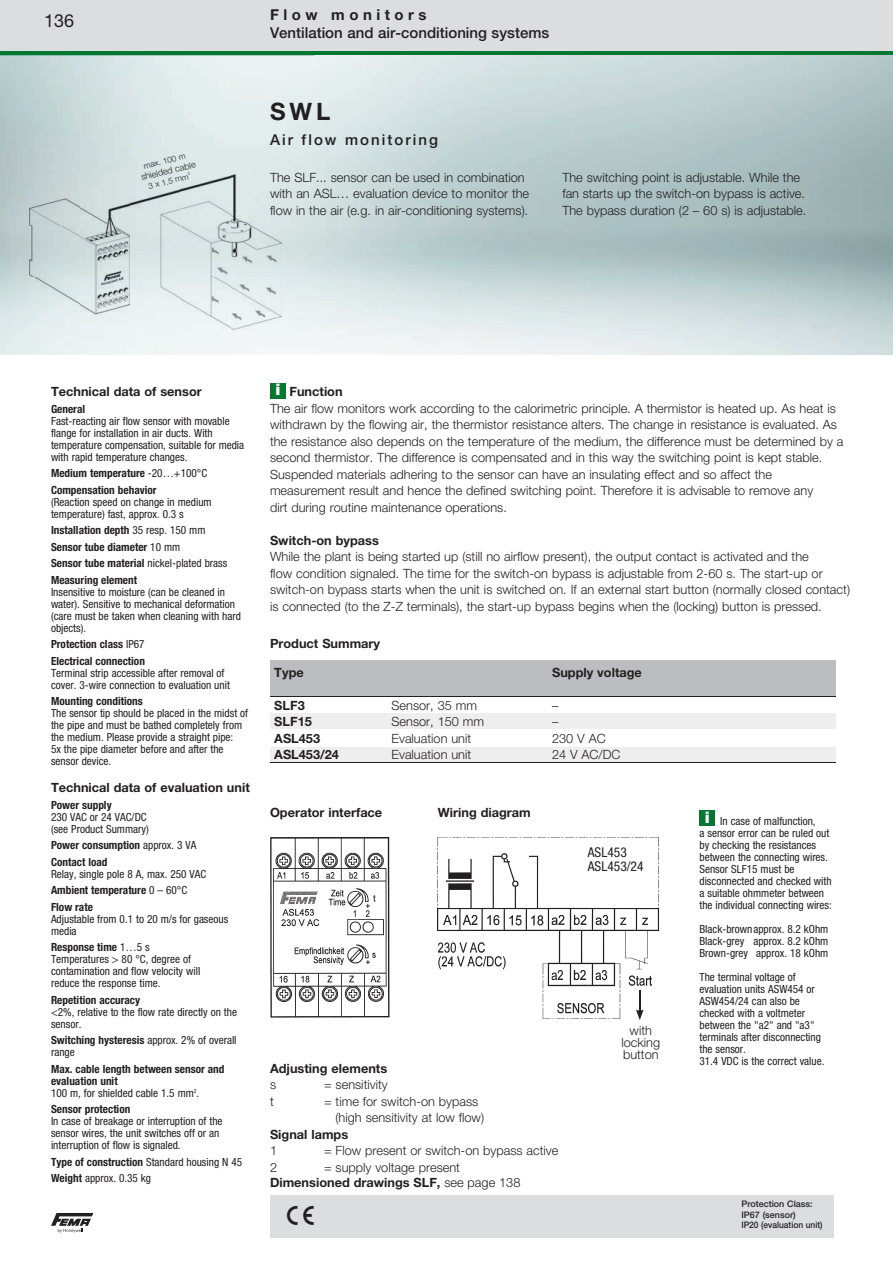
<style>
.page{position:relative;width:893px;height:1263px;background:#fff}
.page>*{position:absolute;margin:0;border:0;box-sizing:border-box;transform-origin:0 0}
.t1{font:27px "Logos Centra Buerkle";color:#231f20}
.t2{font:700 24px "Helvetica Neue LT Pro";color:#231f20}
.t3{font:18px "Helvetica Neue LT Pro";color:#231f20}
.t4{font:900 15.9px "Helvetica Neue LT Pro";color:#fff}
.t5{font:500 15px "Helvetica Neue LT Pro";color:#231f20}
.t6{font:500 15px "Helvetica Neue LT Pro";letter-spacing:.135em;color:#231f20}
.t7{font:700 15px "Helvetica Neue LT Pro";letter-spacing:.3em;color:#231f20}
.t8{font:condensed 13.5px/14.2px "Helvetica Neue LT Pro";color:#231f20}
.t9{font:300 12.75px/16.5px "Helvetica Neue LT Pro";color:#231f20}
.t10{font:700 12.75px "Helvetica Neue LT Pro";color:#231f20}
.t11{font:condensed 11.25px/12px "Helvetica Neue LT Pro";color:#231f20}
.t12{font:700 condensed 11.25px/16.5px "Helvetica Neue LT Pro";color:#231f20}
.t13{font:500 9px/10.8px "Helvetica Neue LT Pro";color:#231f20}
.t14{font:300 9px "Helvetica Neue LT Pro";color:#231f20}
.t15{font:300 8.25px "Helvetica Neue LT Pro";color:#231f20}
.s1{font-weight:400}
.s2{font-weight:700}
</style>
<div class="page">
<div style="left:0;top:0;width:893px;height:51px;background:#dcdddf"></div>
<hr style="left:0;top:51px;width:893px;height:4px;background:#057732">
<svg style="left:51px;top:1213px;width:42px;height:20px"></svg>
<div style="left:270px;top:1195px;width:563px;height:42px;background:#dcdddf"></div>
<img style="left:0;top:205px;width:52px;height:150px">
<img style="left:30px;top:174px;width:252px;height:155px">
<div style="left:270px;top:383px;width:16px;height:15px;background:#057732"></div>
<div style="left:699px;top:810px;width:16px;height:16px;background:#057732"></div>
<img style="left:270px;top:837px;width:119px;height:181px">
<img style="left:437px;top:837px;width:223px;height:183px">
<div style="left:579px;top:847px;width:77px;height:31px;background:#fff"></div>
<div style="left:270px;top:713px;width:565px;height:16px;background:#eeeeef"></div>
<div style="left:270px;top:747px;width:565px;height:16px;background:#eeeeef"></div>
<div style="left:270px;top:660px;width:565px;height:37px;background:#bcbdc0"></div>
<hr style="left:270px;top:696px;width:566px;height:1px;background:#231f20">
<hr style="left:270px;top:763px;width:566px;height:1px;background:#231f20">
<h3 class="t3" style="left:44px;top:10px;width:32px">136</h3>
<p class="t15" style="left:142px;top:161px;width:45px;rotate:-14deg">max. 100 m</p>
<p class="t14" style="left:140px;top:172px;width:57px;rotate:-14deg">shielded cable</p>
<p class="t15" style="left:147px;top:181px;width:43px;rotate:-14deg">3 x 1.5 mm</p>
<h3 class="t7" style="left:270px;top:5px;width:158px">Flow monitors</h3>
<h3 class="t5" style="left:270px;top:24px;width:281px">Ventilation and air-conditioning systems</h3>
<h2 class="t2" style="left:270px;top:96px;width:62px">SWL</h2>
<h3 class="t6" style="left:270px;top:131px;width:169px">Air flow monitoring</h3>
<p class="t9" style="left:270px;top:168px;width:261px">The SLF... sensor can be used in combination with an ASL… evaluation device to monitor the flow in the air (e.g. in air-conditioning systems).</p>
<p class="t9" style="left:562px;top:168px;width:245px">The switching point is adjustable. While the fan starts up the switch-on bypass is active.<br>The bypass duration (2 – 60 s) is adjustable.</p>
<p class="t10" style="left:51px;top:384px;width:152px">Technical data of sensor</p>
<p class="t12" style="left:51px;top:400px;width:36px">General</p>
<p class="t11" style="left:51px;top:414px;width:195px">Fast-reacting air flow sensor with movable flange for installation in air ducts. With temperature compensation, suitable for media with rapid temperature changes.</p>
<p class="t12" style="left:51px;top:465px;width:158px">Medium temperature <span class="s1">-20…+100°C<br></span>Compensation behavior</p>
<p class="t11" style="left:51px;top:495px;width:162px">(Reaction speed on change in medium temperature) fast, approx. 0.3 s</p>
<p class="t12" style="left:51px;top:522px;width:178px">Installation depth <span class="s1">35 resp. 150 mm<br></span>Sensor tube diameter <span class="s1">10 mm<br></span>Sensor tube material <span class="s1">nickel-plated brass<br></span>Measuring element</p>
<p class="t11" style="left:51px;top:585px;width:191px">Insensitive to moisture (can be cleaned in water). Sensitive to mechanical deformation (care must be taken when cleaning with hard objects).</p>
<p class="t12" style="left:51px;top:636px;width:95px">Protection class <span class="s1">IP67<br></span>Electrical connection</p>
<p class="t11" style="left:51px;top:666px;width:180px">Terminal strip accessible after removal of cover. 3-wire connection to evaluation unit</p>
<p class="t12" style="left:51px;top:693px;width:93px">Mounting conditions</p>
<p class="t11" style="left:51px;top:707px;width:199px">The sensor tip should be placed in the midst of the pipe and must be bathed completely from the medium. Please provide a straight pipe:<br>5x the pipe diameter before and after the sensor device.</p>
<p class="t10" style="left:51px;top:780px;width:200px">Technical data of evaluation unit</p>
<p class="t12" style="left:51px;top:796px;width:62px">Power supply</p>
<p class="t11" style="left:51px;top:810px;width:99px">230 VAC or 24 VAC/DC (see Product Summary)</p>
<p class="t12" style="left:51px;top:837px;width:147px">Power consumption <span class="s1">approx. 3 VA<br></span>Contact load</p>
<p class="t11" style="left:51px;top:865px;width:157px;line-height:16.5px">Relay, single pole 8 A, max. 250 VAC<br><span class="s2">Ambient temperature</span> 0 – 60°C<br><span class="s2">Flow rate</span></p>
<p class="t11" style="left:51px;top:912px;width:179px">Adjustable from 0.1 to 20 m/s for gaseous media</p>
<p class="t11" style="left:51px;top:941px;width:151px"><span class="s2">Response time</span> 1…5 s<br>Temperatures &gt; 80 °C, degree of contamination and flow velocity will reduce the response time.</p>
<p class="t12" style="left:51px;top:991px;width:91px">Repetition accuracy</p>
<p class="t11" style="left:51px;top:1005px;width:188px">&lt;2%, relative to the flow rate directly on the sensor.</p>
<p class="t11" style="left:51px;top:1034px;width:187px"><span class="s2">Switching hysteresis</span> approx. 2% of overall range</p>
<p class="t12" style="left:51px;top:1063px;width:175px;line-height:12px">Max. cable length between sensor and evaluation unit<br><span class="s1">100 m, for shielded cable 1.5 mm</span><sup>2</sup><span class="s1">.</span></p>
<p class="t12" style="left:51px;top:1101px;width:81px">Sensor protection</p>
<p class="t11" style="left:51px;top:1115px;width:173px">In case of breakage or interruption of the sensor wires, the unit switches off or an interruption of flow is signaled.</p>
<p class="t11" style="left:51px;top:1153px;width:193px;line-height:16.5px"><span class="s2">Type of construction</span> Standard housing N 45<br><span class="s2">Weight</span> approx. 0.35 kg</p>
<h3 class="t4" style="left:275px;top:380px;width:7px">i</h3>
<p class="t10" style="left:290px;top:384px;width:55px">Function</p>
<p class="t9" style="left:270px;top:399px;width:575px">The air flow monitors work according to the calorimetric principle. A thermistor is heated up. As heat is withdrawn by the flowing air, the thermistor resistance alters. The change in resistance is evaluated. As the resistance also depends on the temperature of the medium, the difference must be determined by a second thermistor. The difference is compensated and in this way the switching point is kept stable.<br>Suspended materials adhering to the sensor can have an insulating effect and so affect the measurement result and hence the defined switching point. Therefore it is advisable to remove any<br>dirt during routine maintenance operations.</p>
<p class="t10" style="left:270px;top:532px;width:110px">Switch-on bypass</p>
<p class="t9" style="left:270px;top:548px;width:581px">While the plant is being started up (still no airflow present), the output contact is activated and the<br>flow condition signaled. The time for the switch-on bypass is adjustable from 2-60 s. The start-up or switch-on bypass starts when the unit is switched on. If an external start button (normally closed contact) is connected (to the Z-Z terminals), the start-up bypass begins when the (locking) button is pressed.</p>
<p class="t10" style="left:270px;top:636px;width:112px">Product Summary</p>
<p class="t10" style="left:274px;top:664px;width:31px">Type</p>
<p class="t10" style="left:552px;top:664px;width:91px">Supply voltage</p>
<p class="t10" style="left:274px;top:697px;width:32px">SLF3</p>
<p class="t9" style="left:392px;top:696px;width:87px">Sensor, 35 mm</p>
<p class="t9" style="left:552px;top:696px;width:8px">–</p>
<p class="t10" style="left:274px;top:714px;width:39px">SLF15</p>
<p class="t9" style="left:392px;top:713px;width:94px">Sensor, 150 mm</p>
<p class="t9" style="left:552px;top:713px;width:8px">–</p>
<p class="t10" style="left:274px;top:730px;width:47px">ASL453</p>
<p class="t9" style="left:392px;top:729px;width:81px">Evaluation unit</p>
<p class="t9" style="left:552px;top:729px;width:55px">230 V AC</p>
<p class="t10" style="left:274px;top:747px;width:66px">ASL453/24</p>
<p class="t9" style="left:392px;top:746px;width:81px">Evaluation unit</p>
<p class="t9" style="left:552px;top:746px;width:70px">24 V AC/DC</p>
<p class="t10" style="left:270px;top:804px;width:114px">Operator interface</p>
<p class="t10" style="left:438px;top:804px;width:94px">Wiring diagram</p>
<p class="t8" style="left:588px;top:844px;width:57px">ASL453<br>ASL453/24</p>
<p class="t10" style="left:270px;top:1060px;width:119px">Adjusting elements</p>
<p class="t9" style="left:270px;top:1076px;width:8px">s</p>
<p class="t9" style="left:324px;top:1076px;width:65px">= sensitivity</p>
<p class="t9" style="left:270px;top:1092px;width:5px">t</p>
<p class="t9" style="left:336px;top:1092px;width:150px;text-indent:-12px">= time for switch-on bypass (high sensitivity at low flow)</p>
<p class="t10" style="left:270px;top:1126px;width:80px">Signal lamps</p>
<p class="t9" style="left:270px;top:1142px;width:9px">1</p>
<p class="t9" style="left:324px;top:1142px;width:236px">= Flow present or switch-on bypass active</p>
<p class="t9" style="left:270px;top:1158px;width:9px">2</p>
<p class="t9" style="left:270px;top:1159px;width:252px;line-height:15.3px;text-align:center">= supply voltage present<br><span class="s2">Dimensioned drawings SLF,</span> see page 138</p>
<h1 class="t1" style="left:287px;top:1199px;width:28px">s</h1>
<p class="t9" style="left:621px;top:1024px;width:40px;line-height:12px;text-align:center">with locking button</p>
<h3 class="t4" style="left:705px;top:807px;width:7px">i</h3>
<p class="t11" style="left:699px;top:815px;width:134px;text-indent:21px">In case of malfunction,<br>a sensor error can be ruled out by checking the resistances between the connecting wires.<br>Sensor SLF15 must be disconnected and checked with a suitable ohmmeter between the individual connecting wires:</p>
<p class="t11" style="left:699px;top:923px;width:130px;text-align:justify">Black-brown approx. 8.2 kOhm Black-grey approx. 8.2 kOhm Brown-grey approx. 18 kOhm</p>
<p class="t11" style="left:699px;top:971px;width:126px">The terminal voltage of evaluation units ASW454 or<br>ASW454/24 can also be checked with a voltmeter between the "a2" and "a3" terminals after disconnecting the sensor.<br>31.4 VDC is the correct value.</p>
<p class="t13" style="left:741px;top:1198px;width:83px">Protection Class:<br>IP67 (sensor)<br>IP20 (evaluation unit)</p>
</div>
